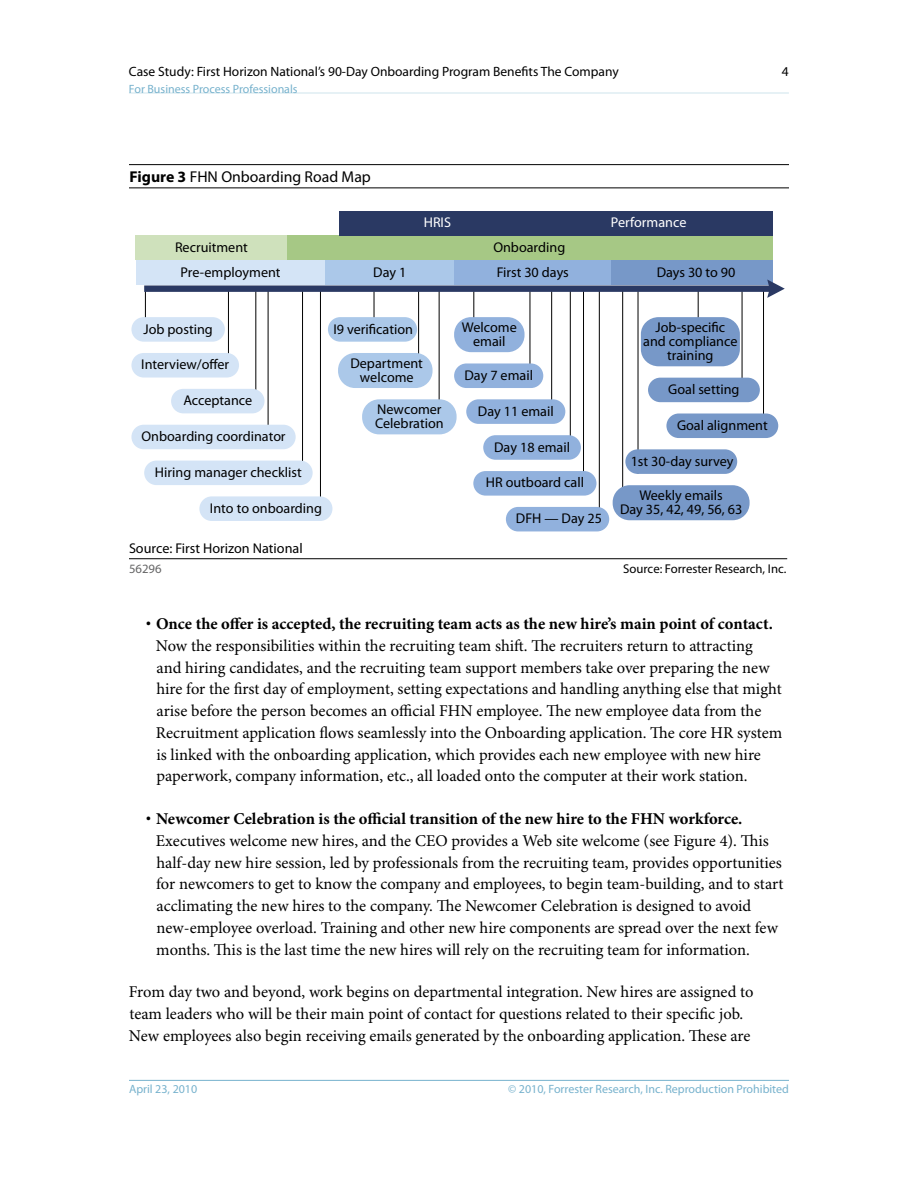
<style>
.page{position:relative;width:918px;height:1188px;background:#fff}
.page>*{position:absolute;margin:0;border:0;box-sizing:border-box;transform-origin:0 0}
.t1{font:16.5px/21.8px "Minion Pro";color:#000}
.t2{font:15.75px "Myriad Pro";color:#000}
.t3{font:14.1px/14.1px "Myriad Pro";color:#000;text-align:center}
.t4{font:14.1px "Myriad Pro";color:#fff}
.t5{font:13.5px "Myriad Pro";color:#000}
.t6{font:12.75px "Myriad Pro";color:#000}
.t7{font:12.75px "Myriad Pro";color:#666667}
.t8{font:12px "Myriad Pro";color:#77b2cd}
.s1{font-weight:700}
.s2{font-weight:700;font-size:24px}
</style>
<div class="page">
<hr style="left:129px;top:558px;width:658px;height:1px;background:#000">
<div style="left:136px;top:260px;width:189px;height:25px;background:#d4e4f6"></div>
<div style="left:136px;top:236px;width:151px;height:24px;background:#cfe1bc"></div>
<div style="left:287px;top:236px;width:486px;height:24px;background:#a6c885"></div>
<div style="left:340px;top:211px;width:433px;height:25px;background:#2a3963"></div>
<div style="left:325px;top:260px;width:129px;height:25px;background:#abc8e9"></div>
<div style="left:454px;top:260px;width:157px;height:25px;background:#91b1dd"></div>
<div style="left:611px;top:260px;width:162px;height:25px;background:#7798c8"></div>
<hr style="left:418px;top:291px;width:1px;height:73px;background:#000">
<hr style="left:439px;top:290px;width:1px;height:121px;background:#000">
<hr style="left:145px;top:291px;width:1px;height:30px;background:#000">
<hr style="left:374px;top:291px;width:1px;height:30px;background:#000">
<hr style="left:473px;top:291px;width:1px;height:30px;background:#000">
<hr style="left:698px;top:289px;width:1px;height:30px;background:#000">
<hr style="left:228px;top:291px;width:1px;height:71px;background:#000">
<hr style="left:530px;top:291px;width:1px;height:81px;background:#000">
<hr style="left:255px;top:291px;width:1px;height:102px;background:#000">
<hr style="left:551px;top:291px;width:1px;height:116px;background:#000">
<hr style="left:742px;top:291px;width:1px;height:102px;background:#000">
<hr style="left:268px;top:289px;width:1px;height:145px;background:#000">
<hr style="left:570px;top:289px;width:1px;height:155px;background:#000">
<hr style="left:763px;top:289px;width:1px;height:145px;background:#000">
<hr style="left:302px;top:291px;width:1px;height:174px;background:#000">
<hr style="left:583px;top:291px;width:1px;height:183px;background:#000">
<hr style="left:638px;top:291px;width:1px;height:183px;background:#000">
<hr style="left:320px;top:289px;width:1px;height:217px;background:#000">
<hr style="left:599px;top:289px;width:1px;height:224px;background:#000">
<hr style="left:622px;top:289px;width:1px;height:224px;background:#000">
<svg style="left:144px;top:279px;width:641px;height:19px"></svg>
<div style="left:131px;top:317px;width:94px;height:25px;background:#d4e4f6;border-radius:12px"></div>
<div style="left:131px;top:353px;width:108px;height:25px;background:#d4e4f6;border-radius:12px"></div>
<div style="left:171px;top:389px;width:94px;height:24px;background:#d4e4f6;border-radius:12px"></div>
<div style="left:131px;top:425px;width:165px;height:24px;background:#d4e4f6;border-radius:12px"></div>
<div style="left:144px;top:461px;width:169px;height:24px;background:#d4e4f6;border-radius:12px"></div>
<div style="left:199px;top:496px;width:133px;height:25px;background:#d4e4f6;border-radius:12px"></div>
<div style="left:328px;top:317px;width:89px;height:25px;background:#abc8e9;border-radius:12px"></div>
<div style="left:338px;top:353px;width:95px;height:35px;background:#abc8e9;border-radius:17px"></div>
<div style="left:362px;top:399px;width:95px;height:35px;background:#abc8e9;border-radius:17px"></div>
<div style="left:454px;top:317px;width:71px;height:35px;background:#91b1dd;border-radius:17px"></div>
<div style="left:454px;top:363px;width:89px;height:25px;background:#91b1dd;border-radius:12px"></div>
<div style="left:466px;top:399px;width:99px;height:25px;background:#91b1dd;border-radius:12px"></div>
<div style="left:506px;top:507px;width:103px;height:24px;background:#91b1dd;border-radius:12px"></div>
<div style="left:483px;top:435px;width:98px;height:25px;background:#91b1dd;border-radius:12px"></div>
<div style="left:473px;top:471px;width:123px;height:25px;background:#91b1dd;border-radius:12px"></div>
<div style="left:641px;top:317px;width:99px;height:49px;background:#7798c8;border-radius:17px"></div>
<div style="left:648px;top:378px;width:112px;height:24px;background:#7798c8;border-radius:12px"></div>
<div style="left:666px;top:414px;width:112px;height:24px;background:#7798c8;border-radius:12px"></div>
<div style="left:625px;top:449px;width:112px;height:25px;background:#7798c8;border-radius:12px"></div>
<div style="left:613px;top:485px;width:137px;height:35px;background:#7798c8;border-radius:17px"></div>
<hr style="left:129px;top:1080px;width:660px;height:1px;background:#77b2cd">
<hr style="left:129px;top:93px;width:660px;height:1px;background:#cfe4ed">
<hr style="left:129px;top:164px;width:660px;height:1px;background:#000">
<hr style="left:129px;top:188px;width:660px;height:1px;background:#000">
<p class="t5" style="left:129px;top:64px;width:491px">Case Study: First Horizon National’s 90-Day Onboarding Program Benefits The Company</p>
<p class="t5" style="left:782px;top:65px;width:8px">4</p>
<p class="t8" style="left:129px;top:82px;width:170px">For Business Process Professionals</p>
<p class="t2" style="left:130px;top:168px;width:243px"><span class="s1">Figure 3</span> FHN Onboarding Road Map</p>
<p class="t4" style="left:424px;top:215px;width:29px">HRIS</p>
<p class="t4" style="left:611px;top:215px;width:77px">Performance</p>
<p class="t3" style="left:175px;top:241px;width:74px">Recruitment</p>
<p class="t3" style="left:493px;top:241px;width:73px">Onboarding</p>
<p class="t3" style="left:181px;top:265px;width:101px">Pre-employment</p>
<p class="t3" style="left:373px;top:265px;width:35px">Day 1</p>
<p class="t3" style="left:497px;top:265px;width:74px">First 30 days</p>
<p class="t3" style="left:657px;top:265px;width:80px">Days 30 to 90</p>
<p class="t3" style="left:144px;top:322px;width:71px">Job posting</p>
<p class="t3" style="left:141px;top:358px;width:90px">Interview/offer</p>
<p class="t3" style="left:183px;top:394px;width:70px">Acceptance</p>
<p class="t3" style="left:142px;top:430px;width:146px">Onboarding coordinator</p>
<p class="t3" style="left:155px;top:465px;width:148px">Hiring manager checklist</p>
<p class="t3" style="left:210px;top:501px;width:113px">Into to onboarding</p>
<p class="t3" style="left:129px;top:542px;width:175px">Source: First Horizon National</p>
<p class="t3" style="left:333px;top:322px;width:81px">I9 verification</p>
<p class="t3" style="left:350px;top:356px;width:74px">Department welcome</p>
<p class="t3" style="left:375px;top:402px;width:70px;text-align:left">Newcomer<br>Celebration</p>
<p class="t3" style="left:462px;top:320px;width:56px">Welcome email</p>
<p class="t3" style="left:464px;top:368px;width:70px">Day 7 email</p>
<p class="t3" style="left:478px;top:404px;width:77px">Day 11 email</p>
<p class="t3" style="left:494px;top:440px;width:77px">Day 18 email</p>
<p class="t3" style="left:486px;top:476px;width:100px">HR outboard call</p>
<p class="t3" style="left:516px;top:512px;width:88px">DFH — Day 25</p>
<p class="t3" style="left:643px;top:320px;width:96px">Job-specific and compliance training</p>
<p class="t3" style="left:668px;top:383px;width:73px">Goal setting</p>
<p class="t3" style="left:677px;top:418px;width:92px">Goal alignment</p>
<p class="t3" style="left:631px;top:454px;width:104px">1st 30-day survey</p>
<p class="t3" style="left:620px;top:488px;width:124px">Weekly emails<br>Day 35, 42, 49, 56, 63</p>
<p class="t7" style="left:129px;top:562px;width:34px">56296</p>
<p class="t6" style="left:623px;top:562px;width:165px">Source: Forrester Research, Inc.</p>
<p class="t1" style="left:156px;top:614px;width:628px;text-indent:-10px"><span class="s2">·</span> <span class="s1">Once the offer is accepted, the recruiting team acts as the new hire’s main point of contact.<br></span>Now the responsibilities within the recruiting team shift. The recruiters return to attracting<br>and hiring candidates, and the recruiting team support members take over preparing the new hire for the first day of employment, setting expectations and handling anything else that might arise before the person becomes an official FHN employee. The new employee data from the Recruitment application flows seamlessly into the Onboarding application. The core HR system is linked with the onboarding application, which provides each new employee with new hire paperwork, company information, etc., all loaded onto the computer at their work station.</p>
<p class="t1" style="left:156px;top:809px;width:629px;text-indent:-10px"><span class="s2">·</span> <span class="s1">Newcomer Celebration is the official transition of the new hire to the FHN workforce.<br></span>Executives welcome new hires, and the CEO provides a Web site welcome (see Figure 4). This half-day new hire session, led by professionals from the recruiting team, provides opportunities for newcomers to get to know the company and employees, to begin team-building, and to start acclimating the new hires to the company. The Newcomer Celebration is designed to avoid new-employee overload. Training and other new hire components are spread over the next few months. This is the last time the new hires will rely on the recruiting team for information.</p>
<p class="t1" style="left:129px;top:982px;width:626px">From day two and beyond, work begins on departmental integration. New hires are assigned to team leaders who will be their main point of contact for questions related to their specific job.<br>New employees also begin receiving emails generated by the onboarding application. These are</p>
<p class="t8" style="left:129px;top:1083px;width:70px">April 23, 2010</p>
<p class="t8" style="left:508px;top:1083px;width:282px">© 2010, Forrester Research, Inc. Reproduction Prohibited</p>
</div>
